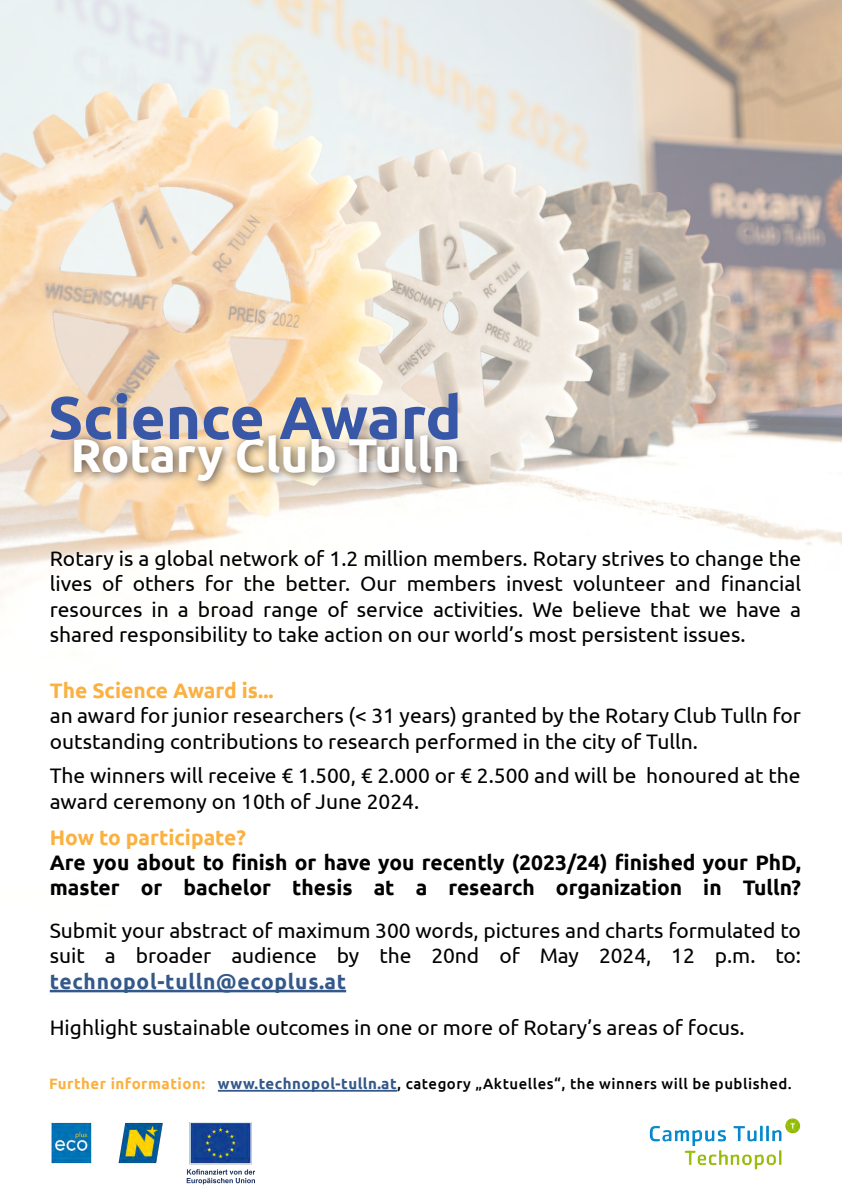
<style>
.page{position:relative;width:842px;height:1191px;background:#fff}
.page>*{position:absolute;margin:0;border:0;box-sizing:border-box;transform-origin:0 0}
.t1{font:700 60.1px "Ubuntu";color:#3858a7}
.t2{font:700 47.4px "Ubuntu";color:#fff}
.t3{font:21px/25.2px "Ubuntu";color:#000}
.t4{font:700 21px/25.2px "Ubuntu";color:#000}
.t5{font:700 21px "Ubuntu";color:#fbb03f}
.t6{font:700 21px "Ubuntu";letter-spacing:.035em;color:#335889}
.t7{font:500 15px "Ubuntu";letter-spacing:.035em;color:#000}
.s1{font-weight:700;color:#fbb03f}
.s2{font-weight:700;color:#335889}
</style>
<div class="page">
<img style="left:0;top:0;width:842px;height:1092px">
<img style="left:59px;top:420px;width:416px;height:77px">
<hr style="left:50px;top:989px;width:296px;height:3px;background:#335889">
<hr style="left:218px;top:1089px;width:179px;height:2px;background:#335889">
<img style="left:649px;top:1118px;width:152px;height:52px">
<img style="left:51px;top:1122px;width:205px;height:63px">
<h1 class="t1" style="left:48px;top:381px;width:415px">Science Award</h1>
<h2 class="t2" style="left:70px;top:427px;width:391px">Rotary Club Tulln</h2>
<p class="t3" style="left:50px;top:545px;width:753px;text-align:justify">Rotary is a global network of 1.2 million members. Rotary strives to change the lives of others for the better. Our members invest volunteer and financial resources in a broad range of service activities. We believe that we have a shared responsibility to take action on our world’s most persistent issues.</p>
<p class="t5" style="left:50px;top:678px;width:225px">The Science Award is...</p>
<p class="t3" style="left:50px;top:702px;width:753px">an award for junior researchers (&lt; 31 years) granted by the Rotary Club Tulln for outstanding contributions to research performed in the city of Tulln.</p>
<p class="t3" style="left:50px;top:762px;width:752px">The winners will receive € 1.500, € 2.000 or € 2.500 and will be honoured at the award ceremony on 10th of June 2024.</p>
<p class="t5" style="left:50px;top:824px;width:198px">How to participate?</p>
<p class="t4" style="left:50px;top:849px;width:753px">Are you about to finish or have you recently (2023/24) finished your PhD, master or bachelor thesis at a research organization in Tulln?</p>
<p class="t3" style="left:50px;top:917px;width:753px">Submit your abstract of maximum 300 words, pictures and charts formulated to suit a broader audience by the 20nd of May 2024, 12 p.m. to:</p>
<p class="t6" style="left:50px;top:968px;width:298px">technopol-tulln@ecoplus.at</p>
<p class="t3" style="left:50px;top:1013px;width:696px">Highlight sustainable outcomes in one or more of Rotary’s areas of focus.</p>
<p class="t7" style="left:49px;top:1074px;width:744px"><span class="s1">Further information:</span> <span class="s2">www.technopol-tulln.at</span>, category „Aktuelles“, the winners will be published.</p>
</div>
